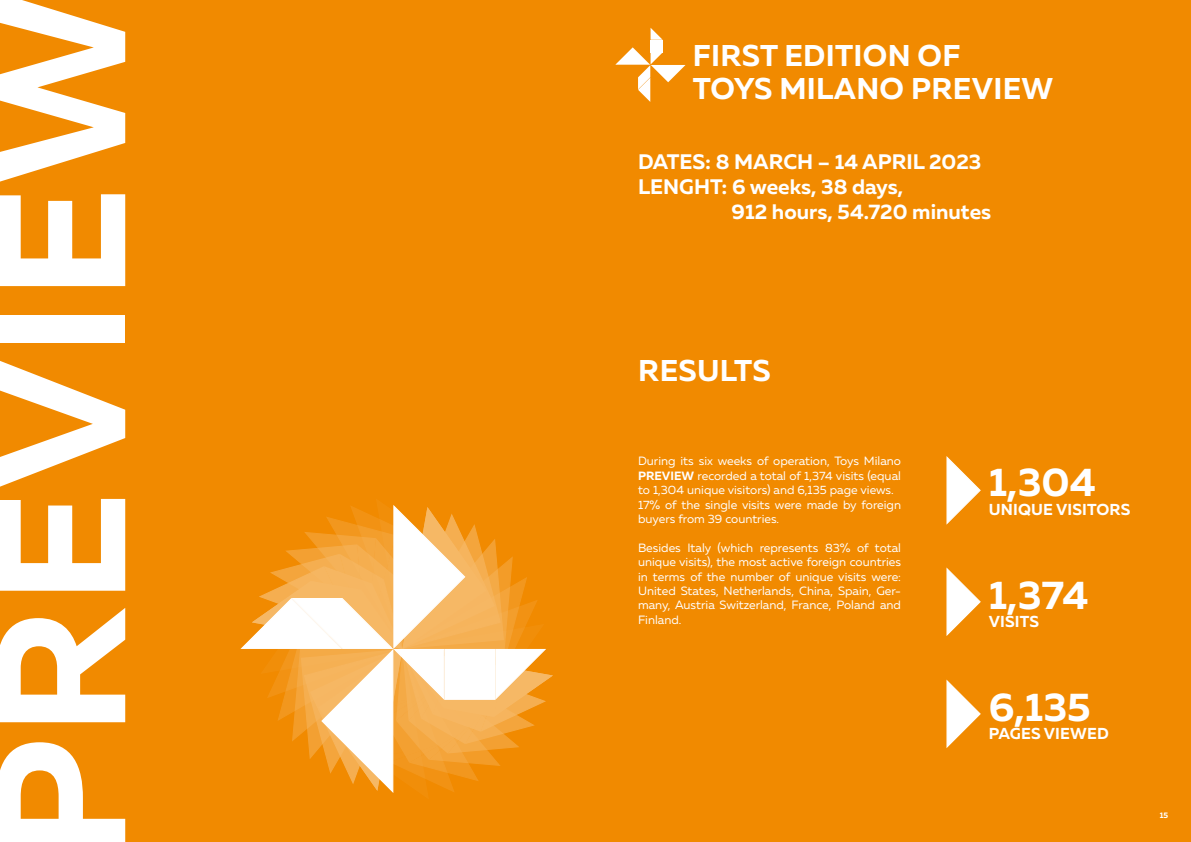
<style>
.page{position:relative;width:1191px;height:842px;background:#f18a00}
.page>*{position:absolute;margin:0;border:0;box-sizing:border-box;transform-origin:0 0}
.t1{font:700 183.9px "Muller";letter-spacing:.01em;color:#fff}
.t2{font:700 40px "Muller";color:#fff}
.t3{font:700 30px/33px "Muller";letter-spacing:.01em;color:#fff}
.t4{font:700 21px "Muller";color:#fff}
.t5{font:700 15.8px "Muller";letter-spacing:.01em;color:#fff}
.t6{font:12px/14.4px "Muller";color:#fff}
.t7{font:700 8px "Muller";color:#fff}
.s1{font-weight:700}
</style>
<div class="page">
<svg style="left:240px;top:505px;width:313px;height:288px"></svg>
<svg style="left:946px;top:456px;width:34px;height:69px"></svg>
<svg style="left:946px;top:567px;width:34px;height:69px"></svg>
<svg style="left:946px;top:679px;width:34px;height:69px"></svg>
<svg style="left:650px;top:28px;width:12px;height:12px"></svg>
<div style="left:650px;top:40px;width:13px;height:12px;background:#fff"></div>
<svg style="left:615px;top:47px;width:70px;height:55px"></svg>
<h1 class="t1" style="left:-54px;top:860px;width:871px;rotate:-90deg">PREVIEW</h1>
<h3 class="t3" style="left:693px;top:39px;width:362px">FIRST EDITION OF<br>TOYS MILANO PREVIEW</h3>
<h3 class="t4" style="left:638px;top:148px;width:345px">DATES: 8 MARCH – 14 APRIL 2023</h3>
<h3 class="t4" style="left:638px;top:173px;width:267px">LENGHT: 6 weeks, 38 days,</h3>
<h3 class="t4" style="left:731px;top:199px;width:261px">912 hours, 54.720 minutes</h3>
<h3 class="t3" style="left:638px;top:354px;width:134px">RESULTS</h3>
<p class="t6" style="left:638px;top:454px;width:264px">During its six weeks of operation, Toys Milano <span class="s1">PREVIEW</span> recorded a total of 1,374 visits (equal to 1,304 unique visitors) and 6,135 page views.<br>17% of the single visits were made by foreign buyers from 39 countries.</p>
<p class="t6" style="left:638px;top:540px;width:264px;text-align:justify">Besides Italy (which represents 83% of total unique visits), the most active foreign countries in terms of the number of unique visits were:<br>United States, Netherlands, China, Spain, Ger&shy;many, Austria Switzerland, France, Poland and Finland.</p>
<h2 class="t2" style="left:988px;top:457px;width:109px">1,304</h2>
<h3 class="t5" style="left:988px;top:500px;width:143px">UNIQUE VISITORS</h3>
<h2 class="t2" style="left:988px;top:570px;width:102px">1,374</h2>
<h3 class="t5" style="left:988px;top:611px;width:52px">VISITS</h3>
<h2 class="t2" style="left:988px;top:682px;width:103px">6,135</h2>
<h3 class="t5" style="left:988px;top:723px;width:121px">PAGES VIEWED</h3>
<p class="t7" style="left:1159px;top:811px;width:10px">15</p>
</div>
